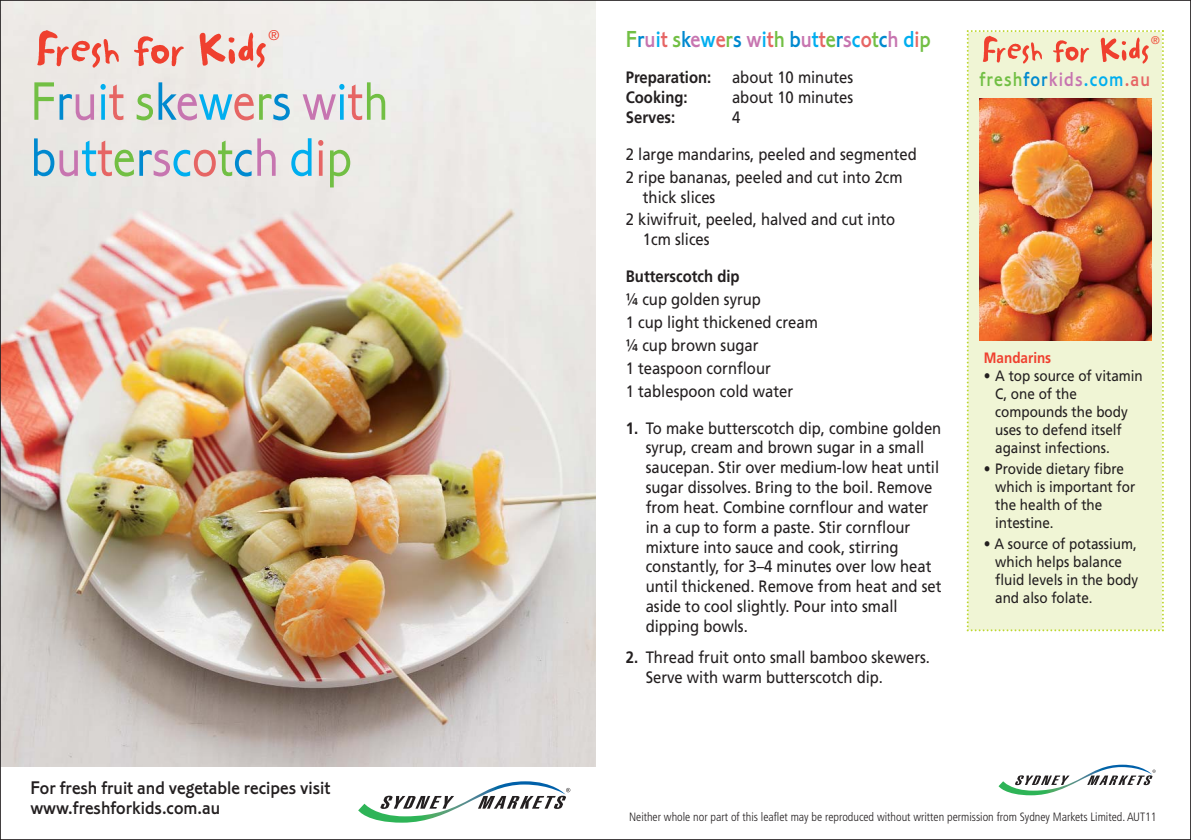
<style>
.page{position:relative;width:1191px;height:840px;background:#fff}
.page>*{position:absolute;margin:0;border:0;box-sizing:border-box;transform-origin:0 0}
.t1{font:56px/56px "Corinthian Light Plain";color:#72bf44;scale:.9 1}
.t2{font:24px "Corinthian Medium Plain";color:#72bf44;scale:.9 1}
.t3{font:21px "Corinthian Medium Plain";letter-spacing:.06em;color:#72bf44;scale:.9 1}
.t4{font:19px/20px "Corinthian Medium Plain";color:#231f20}
.t5{font:16.4px/19.8px "Frutiger";color:#231f20;scale:.9 1}
.t6{font:700 16.4px "Frutiger";color:#231f20;scale:.9 1}
.t7{font:15px/18px "Frutiger";color:#231f20;scale:.9 1}
.t8{font:700 15px "Frutiger";color:#ef402f;scale:.9 1}
.t9{font:13.6px "Helvetica Neue";color:#ef402f}
.t10{font:300 condensed 12px "Frutiger";color:#231f20}
.t11{font:10.8px "Helvetica Neue";color:#ef402f}
.s1{color:#0089cf}
.s2{color:#c775b0}
.s3{color:#00aeef}
.s4{color:#e66564}
.s5{font-weight:700}
</style>
<div class="page">
<svg style="left:998px;top:764px;width:157px;height:30px"></svg>
<svg style="left:358px;top:781px;width:212px;height:41px"></svg>
<img style="left:2px;top:2px;width:593px;height:763px">
<img style="left:28px;top:22px;width:255px;height:48px">
<div style="left:966px;top:30px;width:197px;height:601px;background:#f0f5d5"></div>
<img style="left:976px;top:30px;width:185px;height:42px">
<img style="left:979px;top:99px;width:172px;height:241px">
<p class="t9" style="left:269px;top:30px;width:12px">®</p>
<h1 class="t1" style="left:30px;top:79px;width:399px">F<span class="s1">r</span><span class="s2">u</span><span class="s3">i</span><span class="s4">t</span> s<span class="s1">k</span><span class="s2">e</span><span class="s3">w</span><span class="s4">e</span>r<span class="s1">s</span> <span class="s2">w</span><span class="s3">i</span><span class="s4">t</span>h <span class="s1">b</span><span class="s2">u</span><span class="s3">t</span><span class="s4">t</span>e<span class="s1">r</span><span class="s2">s</span><span class="s3">c</span><span class="s4">o</span>t<span class="s1">c</span><span class="s2">h</span> <span class="s3">d</span><span class="s4">i</span>p</h1>
<p class="t4" style="left:30px;top:779px;width:301px">For fresh fruit and vegetable recipes visit www.freshforkids.com.au</p>
<h2 class="t2" style="left:626px;top:31px;width:340px">F<span class="s1">r</span><span class="s2">u</span><span class="s3">i</span><span class="s4">t</span> s<span class="s1">k</span><span class="s2">e</span><span class="s3">w</span><span class="s4">e</span>r<span class="s1">s</span> <span class="s2">w</span><span class="s3">i</span><span class="s4">t</span>h <span class="s1">b</span><span class="s2">u</span><span class="s3">t</span><span class="s4">t</span>e<span class="s1">r</span><span class="s2">s</span><span class="s3">c</span><span class="s4">o</span>t<span class="s1">c</span><span class="s2">h</span> <span class="s3">d</span><span class="s4">i</span>p</h2>
<p class="t6" style="left:626px;top:71px;width:96px">Preparation:</p>
<p class="t5" style="left:732px;top:69px;width:136px">about 10 minutes</p>
<p class="t6" style="left:626px;top:90px;width:70px">Cooking:</p>
<p class="t5" style="left:732px;top:88px;width:136px">about 10 minutes</p>
<p class="t6" style="left:626px;top:110px;width:56px">Serves:</p>
<p class="t5" style="left:732px;top:108px;width:11px">4</p>
<p class="t5" style="left:626px;top:144px;width:325px;line-height:22.8px">2 large mandarins, peeled and segmented<br>2 ripe bananas, peeled and cut into 2cm</p>
<p class="t5" style="left:626px;top:186px;width:301px;line-height:22.8px;text-indent:17px">thick slices<br>2 kiwifruit, peeled, halved and cut into</p>
<p class="t5" style="left:643px;top:231px;width:76px">1cm slices</p>
<p class="t6" style="left:626px;top:270px;width:128px">Butterscotch dip</p>
<p class="t5" style="left:626px;top:289px;width:215px;line-height:22.8px">¼ cup golden syrup<br>1 cup light thickened cream ¼ cup brown sugar<br>1 teaspoon cornflour<br>1 tablespoon cold water</p>
<p class="t5" style="left:645px;top:419px;width:330px;text-indent:-20px"><span class="s5">1.</span> To make butterscotch dip, combine golden syrup, cream and brown sugar in a small saucepan. Stir over medium-low heat until sugar dissolves. Bring to the boil. Remove from heat. Combine cornflour and water in a cup to form a paste. Stir cornflour mixture into sauce and cook, stirring constantly, for 3–4 minutes over low heat until thickened. Remove from heat and set aside to cool slightly. Pour into small dipping bowls.</p>
<p class="t5" style="left:645px;top:648px;width:317px;text-indent:-20px"><span class="s5">2.</span> Thread fruit onto small bamboo skewers.<br>Serve with warm butterscotch dip.</p>
<p class="t11" style="left:1151px;top:37px;width:10px">®</p>
<p class="t3" style="left:979px;top:72px;width:191px">fresh<span class="s1">for</span><span class="s2">kids</span><span class="s3">.com</span><span class="s4">.au</span></p>
<p class="t8" style="left:984px;top:351px;width:76px">Mandarins</p>
<p class="t7" style="left:995px;top:367px;width:165px;text-indent:-11px">• A top source of vitamin<br>C, one of the compounds the body uses to defend itself against infections.</p>
<p class="t7" style="left:995px;top:460px;width:157px;text-indent:-11px">• Provide dietary fibre which is important for the health of the intestine.</p>
<p class="t7" style="left:995px;top:535px;width:160px;text-indent:-11px">• A source of potassium, which helps balance fluid levels in the body and also folate.</p>
<p class="t10" style="left:629px;top:811px;width:529px">Neither whole nor part of this leaflet may be reproduced without written permission from Sydney Markets Limited. AUT11</p>
</div>
